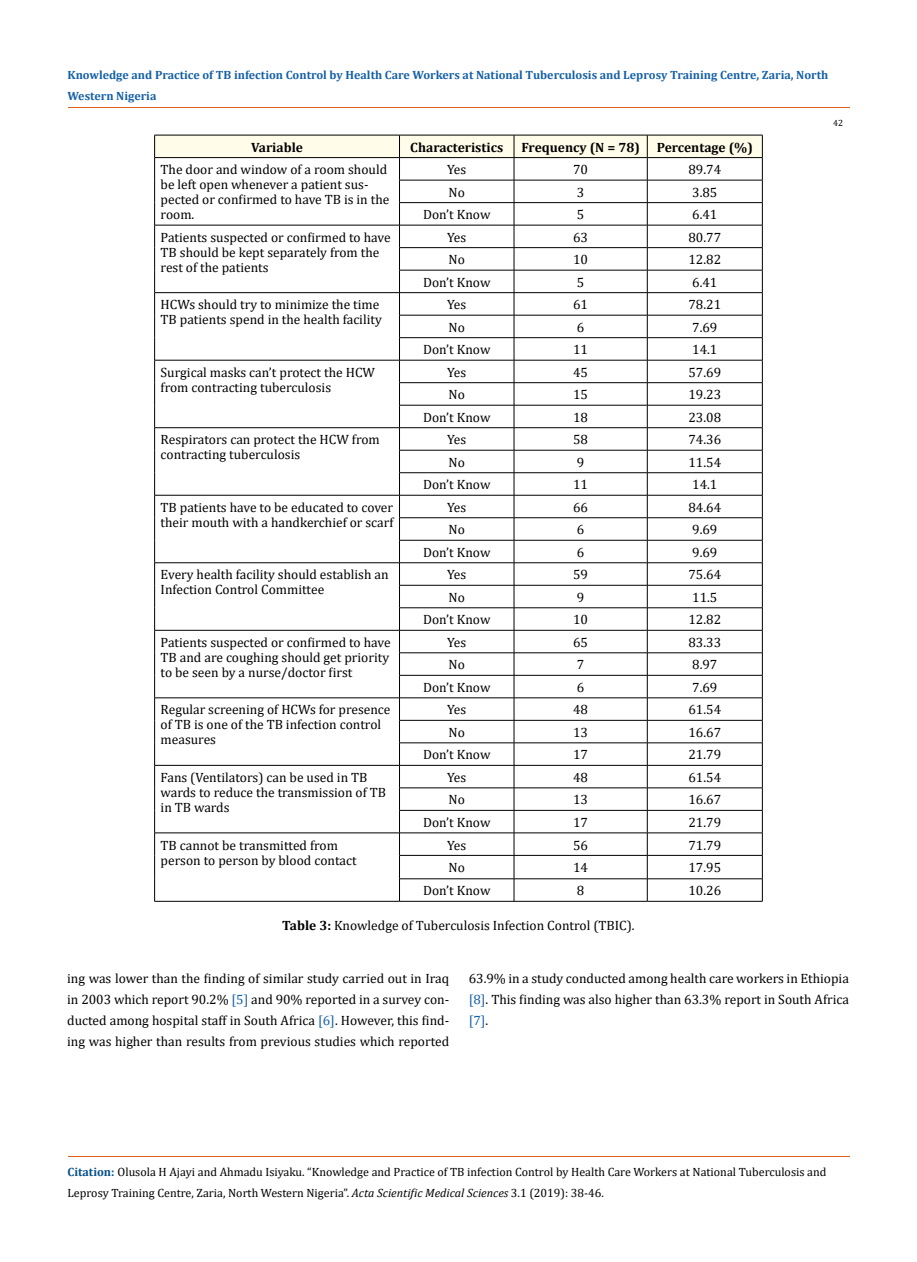
<style>
.page{position:relative;width:917px;height:1262px;background:#fff}
.page>*{position:absolute;margin:0;border:0;box-sizing:border-box;transform-origin:0 0}
.t1{font:13.5px/15px "Cambria";color:#000}
.t2{font:700 13.5px "Cambria";color:#000}
.t3{font:12px/21px "Cambria";color:#000}
.t4{font:700 12px/21px "Cambria";color:#1560a6}
.t5{font:9px "Cambria";color:#000}
.s1{font-weight:700}
.s2{color:#1560a6}
.s3{font-weight:700;color:#035089}
.s4{font-style:italic}
</style>
<div class="page">
<svg style="left:154px;top:135px;width:609px;height:766px"></svg>
<hr style="left:154px;top:901px;width:245px;height:1px;background:#000">
<hr style="left:399px;top:901px;width:115px;height:1px;background:#000">
<hr style="left:514px;top:901px;width:133px;height:1px;background:#000">
<hr style="left:647px;top:901px;width:115px;height:1px;background:#000">
<hr style="left:68px;top:108px;width:781px;height:1px;background:#e05d1a">
<hr style="left:68px;top:1156px;width:781px;height:1px;background:#e05d1a">
<p class="t4" style="left:68px;top:64px;width:762px">Knowledge and Practice of TB infection Control by Health Care Workers at National Tuberculosis and Leprosy Training Centre, Zaria, North<br>Western Nigeria</p>
<p class="t2" style="left:251px;top:137px;width:53px">Variable</p>
<p class="t2" style="left:410px;top:137px;width:94px">Characteristics</p>
<p class="t2" style="left:521px;top:137px;width:233px">Frequency (N = 78) Percentage (%)</p>
<p class="t1" style="left:161px;top:162px;width:230px">The door and window of a room should be left open whenever a patient sus&shy;pected or confirmed to have TB is in the room.</p>
<p class="t1" style="left:447px;top:162px;width:20px">Yes</p>
<p class="t1" style="left:573px;top:162px;width:16px">70</p>
<p class="t1" style="left:688px;top:162px;width:34px">89.74</p>
<p class="t1" style="left:448px;top:184px;width:18px">No</p>
<p class="t1" style="left:577px;top:184px;width:9px">3</p>
<p class="t1" style="left:692px;top:184px;width:27px">3.85</p>
<p class="t1" style="left:423px;top:207px;width:69px">Don’t Know</p>
<p class="t1" style="left:577px;top:207px;width:9px">5</p>
<p class="t1" style="left:692px;top:207px;width:27px">6.41</p>
<p class="t1" style="left:161px;top:229px;width:231px">Patients suspected or confirmed to have<br>TB should be kept separately from the rest of the patients</p>
<p class="t1" style="left:447px;top:229px;width:20px">Yes</p>
<p class="t1" style="left:573px;top:229px;width:16px">63</p>
<p class="t1" style="left:688px;top:229px;width:34px">80.77</p>
<p class="t1" style="left:448px;top:252px;width:18px">No</p>
<p class="t1" style="left:573px;top:252px;width:16px">10</p>
<p class="t1" style="left:688px;top:252px;width:34px">12.82</p>
<p class="t1" style="left:423px;top:274px;width:69px">Don’t Know</p>
<p class="t1" style="left:577px;top:274px;width:9px">5</p>
<p class="t1" style="left:692px;top:274px;width:27px">6.41</p>
<p class="t1" style="left:161px;top:297px;width:223px">HCWs should try to minimize the time<br>TB patients spend in the health facility</p>
<p class="t1" style="left:447px;top:297px;width:20px">Yes</p>
<p class="t1" style="left:573px;top:297px;width:16px">61</p>
<p class="t1" style="left:688px;top:297px;width:34px">78.21</p>
<p class="t1" style="left:448px;top:319px;width:18px">No</p>
<p class="t1" style="left:577px;top:319px;width:9px">6</p>
<p class="t1" style="left:692px;top:319px;width:27px">7.69</p>
<p class="t1" style="left:423px;top:342px;width:69px">Don’t Know</p>
<p class="t1" style="left:573px;top:342px;width:16px">11</p>
<p class="t1" style="left:692px;top:342px;width:27px">14.1</p>
<p class="t1" style="left:161px;top:364px;width:216px">Surgical masks can’t protect the HCW from contracting tuberculosis</p>
<p class="t1" style="left:447px;top:364px;width:20px">Yes</p>
<p class="t1" style="left:573px;top:364px;width:16px">45</p>
<p class="t1" style="left:688px;top:364px;width:34px">57.69</p>
<p class="t1" style="left:448px;top:387px;width:18px">No</p>
<p class="t1" style="left:573px;top:387px;width:16px">15</p>
<p class="t1" style="left:688px;top:387px;width:34px">19.23</p>
<p class="t1" style="left:423px;top:409px;width:69px">Don’t Know</p>
<p class="t1" style="left:573px;top:409px;width:16px">18</p>
<p class="t1" style="left:688px;top:409px;width:34px">23.08</p>
<p class="t1" style="left:161px;top:432px;width:221px">Respirators can protect the HCW from contracting tuberculosis</p>
<p class="t1" style="left:447px;top:432px;width:20px">Yes</p>
<p class="t1" style="left:573px;top:432px;width:16px">58</p>
<p class="t1" style="left:688px;top:432px;width:34px">74.36</p>
<p class="t1" style="left:448px;top:454px;width:18px">No</p>
<p class="t1" style="left:577px;top:454px;width:9px">9</p>
<p class="t1" style="left:688px;top:454px;width:34px">11.54</p>
<p class="t1" style="left:423px;top:477px;width:69px">Don’t Know</p>
<p class="t1" style="left:573px;top:477px;width:16px">11</p>
<p class="t1" style="left:692px;top:477px;width:27px">14.1</p>
<p class="t1" style="left:161px;top:499px;width:234px">TB patients have to be educated to cover their mouth with a handkerchief or scarf</p>
<p class="t1" style="left:447px;top:499px;width:20px">Yes</p>
<p class="t1" style="left:573px;top:499px;width:16px">66</p>
<p class="t1" style="left:688px;top:499px;width:34px">84.64</p>
<p class="t1" style="left:448px;top:522px;width:18px">No</p>
<p class="t1" style="left:577px;top:522px;width:9px">6</p>
<p class="t1" style="left:692px;top:522px;width:27px">9.69</p>
<p class="t1" style="left:423px;top:544px;width:69px">Don’t Know</p>
<p class="t1" style="left:577px;top:544px;width:9px">6</p>
<p class="t1" style="left:692px;top:544px;width:27px">9.69</p>
<p class="t1" style="left:161px;top:567px;width:229px">Every health facility should establish an<br>Infection Control Committee</p>
<p class="t1" style="left:447px;top:567px;width:20px">Yes</p>
<p class="t1" style="left:573px;top:567px;width:16px">59</p>
<p class="t1" style="left:688px;top:567px;width:34px">75.64</p>
<p class="t1" style="left:448px;top:589px;width:18px">No</p>
<p class="t1" style="left:577px;top:589px;width:9px">9</p>
<p class="t1" style="left:692px;top:589px;width:27px">11.5</p>
<p class="t1" style="left:423px;top:612px;width:69px">Don’t Know</p>
<p class="t1" style="left:573px;top:612px;width:16px">10</p>
<p class="t1" style="left:688px;top:612px;width:34px">12.82</p>
<p class="t1" style="left:161px;top:634px;width:231px;text-align:justify">Patients suspected or confirmed to have TB and are coughing should get priority to be seen by a nurse/doctor first</p>
<p class="t1" style="left:447px;top:634px;width:20px">Yes</p>
<p class="t1" style="left:573px;top:634px;width:16px">65</p>
<p class="t1" style="left:688px;top:634px;width:34px">83.33</p>
<p class="t1" style="left:448px;top:657px;width:18px">No</p>
<p class="t1" style="left:577px;top:657px;width:9px">7</p>
<p class="t1" style="left:692px;top:657px;width:27px">8.97</p>
<p class="t1" style="left:423px;top:679px;width:69px">Don’t Know</p>
<p class="t1" style="left:577px;top:679px;width:9px">6</p>
<p class="t1" style="left:692px;top:679px;width:27px">7.69</p>
<p class="t1" style="left:161px;top:702px;width:231px">Regular screening of HCWs for presence of TB is one of the TB infection control measures</p>
<p class="t1" style="left:447px;top:702px;width:20px">Yes</p>
<p class="t1" style="left:573px;top:702px;width:16px">48</p>
<p class="t1" style="left:688px;top:702px;width:34px">61.54</p>
<p class="t1" style="left:448px;top:724px;width:18px">No</p>
<p class="t1" style="left:573px;top:724px;width:16px">13</p>
<p class="t1" style="left:688px;top:724px;width:34px">16.67</p>
<p class="t1" style="left:423px;top:747px;width:69px">Don’t Know</p>
<p class="t1" style="left:573px;top:747px;width:16px">17</p>
<p class="t1" style="left:688px;top:747px;width:34px">21.79</p>
<p class="t1" style="left:161px;top:770px;width:227px">Fans (Ventilators) can be used in TB wards to reduce the transmission of TB in TB wards</p>
<p class="t1" style="left:447px;top:770px;width:20px">Yes</p>
<p class="t1" style="left:573px;top:770px;width:16px">48</p>
<p class="t1" style="left:688px;top:770px;width:34px">61.54</p>
<p class="t1" style="left:448px;top:792px;width:18px">No</p>
<p class="t1" style="left:573px;top:792px;width:16px">13</p>
<p class="t1" style="left:688px;top:792px;width:34px">16.67</p>
<p class="t1" style="left:423px;top:815px;width:69px">Don’t Know</p>
<p class="t1" style="left:573px;top:815px;width:16px">17</p>
<p class="t1" style="left:688px;top:815px;width:34px">21.79</p>
<p class="t1" style="left:161px;top:837px;width:198px">TB cannot be transmitted from person to person by blood contact</p>
<p class="t1" style="left:447px;top:837px;width:20px">Yes</p>
<p class="t1" style="left:573px;top:837px;width:16px">56</p>
<p class="t1" style="left:688px;top:837px;width:34px">71.79</p>
<p class="t1" style="left:448px;top:860px;width:18px">No</p>
<p class="t1" style="left:573px;top:860px;width:16px">14</p>
<p class="t1" style="left:688px;top:860px;width:34px">17.95</p>
<p class="t1" style="left:423px;top:883px;width:69px">Don’t Know</p>
<p class="t1" style="left:577px;top:883px;width:9px">8</p>
<p class="t1" style="left:688px;top:883px;width:34px">10.26</p>
<p class="t1" style="left:282px;top:918px;width:354px"><span class="s1">Table 3:</span> Knowledge of Tuberculosis Infection Control (TBIC).</p>
<p class="t5" style="left:833px;top:118px;width:11px">42</p>
<p class="t1" style="left:67px;top:968px;width:383px;line-height:21px;text-align:justify">ing was lower than the finding of similar study carried out in Iraq in 2003 which report 90.2% <span class="s2">[5]</span> and 90% reported in a survey con&shy;ducted among hospital staff in South Africa <span class="s2">[6]</span>. However, this find&shy;ing was higher than results from previous studies which reported</p>
<p class="t1" style="left:468px;top:968px;width:382px;line-height:21px;text-align:justify">63.9% in a study conducted among health care workers in Ethiopia <span class="s2">[8]</span>. This finding was also higher than 63.3% report in South Africa <span class="s2">[7]</span>.</p>
<p class="t3" style="left:68px;top:1161px;width:760px"><span class="s3">Citation:</span> Olusola H Ajayi and Ahmadu Isiyaku. “Knowledge and Practice of TB infection Control by Health Care Workers at National Tuberculosis and<br>Leprosy Training Centre, Zaria, North Western Nigeria”. <span class="s4">Acta Scientific Medical Sciences</span> 3.1 (2019): 38-46.</p>
</div>
